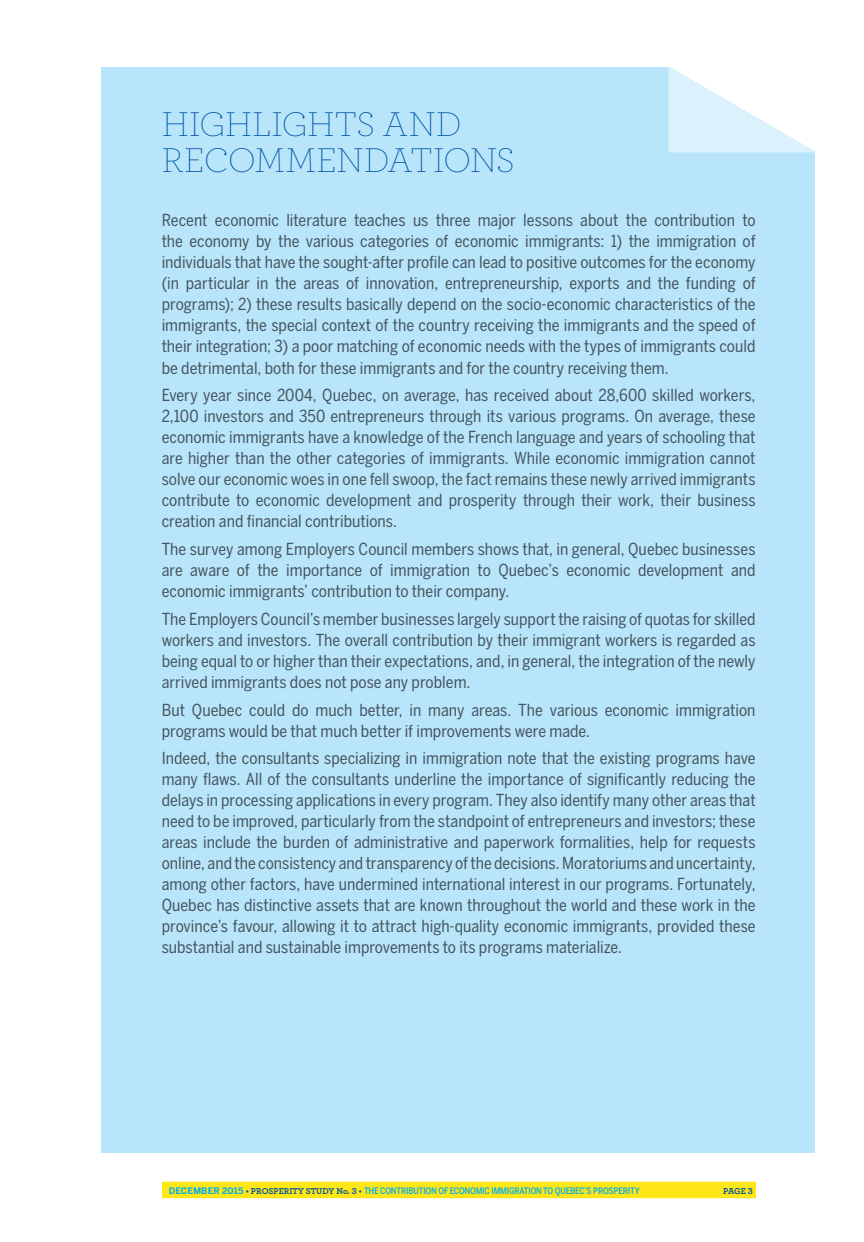
<style>
.page{position:relative;width:864px;height:1242px;background:#fff}
.page>*{position:absolute;margin:0;border:0;box-sizing:border-box;transform-origin:0 0}
.t1{font:200 36px/36px "Archer";letter-spacing:-.01em;color:#0155a5}
.t2{font:16.5px/21px "Benton Sans Cond";color:#45555f;text-align:justify}
.t3{font:500 9px "Benton Sans Cond";letter-spacing:-.02em;color:#00aeef}
.t4{font:700 9px "Archer";color:#0155a5}
.s1{font-family:"Benton Sans";font-weight:700}
.s2{font-family:"Archer";font-weight:700;color:#0155a5}
</style>
<div class="page">
<div style="left:162px;top:1182px;width:594px;height:16px;background:#ffe616"></div>
<div style="left:101px;top:67px;width:714px;height:1086px;background:#b9e5fa"></div>
<svg style="left:668px;top:67px;width:147px;height:85px;background:#ebf8fd"></svg>
<h1 class="t1" style="left:162px;top:107px;width:355px">HIGHLIGHTS AND<br>RECOMMENDATIONS</h1>
<p class="t2" style="left:162px;top:211px;width:595px">Recent economic literature teaches us three major lessons about the contribution to the economy by the various categories of economic immigrants: 1) the immigration of individuals that have the sought-after profile can lead to positive outcomes for the economy (in particular in the areas of innovation, entrepreneurship, exports and the funding of programs); 2) these results basically depend on the socio-economic characteristics of the immigrants, the special context of the country receiving the immigrants and the speed of their integration; 3) a poor matching of economic needs with the types of immigrants could be detrimental, both for these immigrants and for the country receiving them.</p>
<p class="t2" style="left:162px;top:386px;width:595px">Every year since 2004, Quebec, on average, has received about 28,600 skilled workers, 2,100 investors and 350 entrepreneurs through its various programs. On average, these economic immigrants have a knowledge of the French language and years of schooling that are higher than the other categories of immigrants. While economic immigration cannot solve our economic woes in one fell swoop, the fact remains these newly arrived immigrants contribute to economic development and prosperity through their work, their business creation and financial contributions.</p>
<p class="t2" style="left:162px;top:540px;width:595px">The survey among Employers Council members shows that, in general, Quebec businesses are aware of the importance of immigration to Quebec’s economic development and economic immigrants’ contribution to their company.</p>
<p class="t2" style="left:162px;top:610px;width:595px">The Employers Council’s member businesses largely support the raising of quotas for skilled workers and investors. The overall contribution by their immigrant workers is regarded as being equal to or higher than their expectations, and, in general, the integration of the newly arrived immigrants does not pose any problem.</p>
<p class="t2" style="left:162px;top:701px;width:595px">But Quebec could do much better, in many areas. The various economic immigration programs would be that much better if improvements were made.</p>
<p class="t2" style="left:162px;top:749px;width:596px">Indeed, the consultants specializing in immigration note that the existing programs have many flaws. All of the consultants underline the importance of significantly reducing the delays in processing applications in every program. They also identify many other areas that need to be improved, particularly from the standpoint of entrepreneurs and investors; these areas include the burden of administrative and paperwork formalities, help for requests online, and the consistency and transparency of the decisions. Moratoriums and uncertainty, among other factors, have undermined international interest in our programs. Fortunately, Quebec has distinctive assets that are known throughout the world and these work in the province’s favour, allowing it to attract high-quality economic immigrants, provided these substantial and sustainable improvements to its programs materialize.</p>
<p class="t3" style="left:169px;top:1187px;width:472px"><span class="s1">DECEMBER 2015</span> <span class="s2">• PROSPERITY STUDY NO. 3 •</span> THE CONTRIBUTION OF ECONOMIC IMMIGRATION TO QUEBEC’S PROSPERITY</p>
<p class="t4" style="left:723px;top:1184px;width:31px">PAGE 3</p>
</div>
